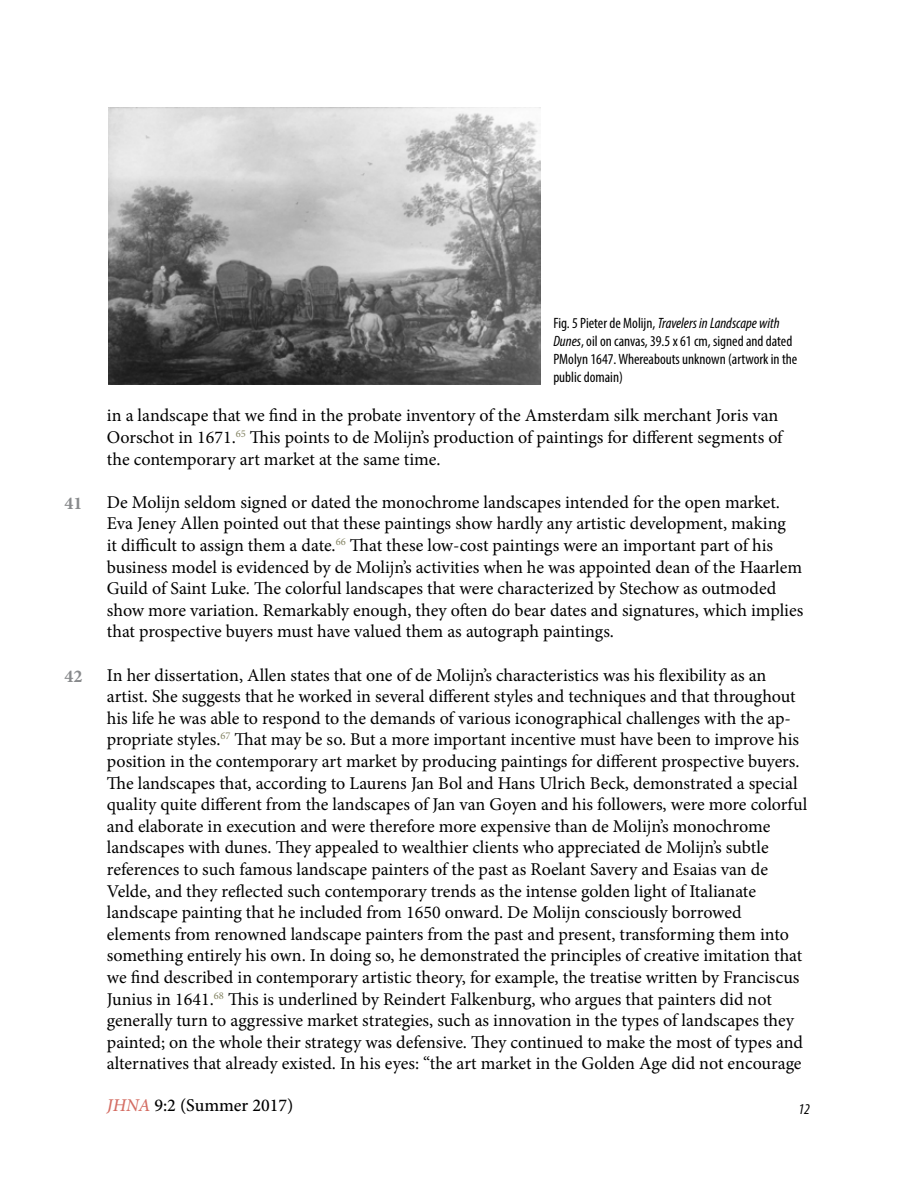
<style>
.page{position:relative;width:918px;height:1188px;background:#fff}
.page>*{position:absolute;margin:0;border:0;box-sizing:border-box;transform-origin:0 0}
.t1{font:18px/21.6px "Minion Pro";letter-spacing:-.005em;color:#000}
.t2{font:500 18px "Minion Pro";color:#000}
.t3{font:700 18px "Minion Pro";color:#888a8c}
.t4{font:condensed 15px/18px "Myriad Pro";color:#000}
.t5{font:italic condensed 15px "Myriad Pro";color:#000}
.s1{font-style:italic}
.s2{font-style:italic;color:#d46c62}
</style>
<div class="page">
<img style="left:108px;top:107px;width:433px;height:277px">
<p class="t3" style="left:64px;top:491px;width:19px">41</p>
<p class="t3" style="left:64px;top:664px;width:19px">42</p>
<p class="t4" style="left:553px;top:314px;width:246px">Fig. 5 Pieter de Molijn, <span class="s1">Travelers in Landscape with Dunes</span>, oil on canvas, 39.5 x 61 cm, signed and dated PMolyn 1647. Whereabouts unknown (artwork in the public domain)</p>
<p class="t1" style="left:107px;top:405px;width:677px">in a landscape that we find in the probate inventory of the Amsterdam silk merchant Joris van<br>Oorschot in 1671.<sup>65</sup> This points to de Molijn’s production of paintings for different segments of the contemporary art market at the same time.</p>
<p class="t1" style="left:107px;top:491px;width:698px">De Molijn seldom signed or dated the monochrome landscapes intended for the open market.<br>Eva Jeney Allen pointed out that these paintings show hardly any artistic development, making<br>it difficult to assign them a date.<sup>66</sup> That these low-cost paintings were an important part of his business model is evidenced by de Molijn’s activities when he was appointed dean of the Haarlem Guild of Saint Luke. The colorful landscapes that were characterized by Stechow as outmoded show more variation. Remarkably enough, they often do bear dates and signatures, which implies that prospective buyers must have valued them as autograph paintings.</p>
<p class="t1" style="left:107px;top:664px;width:702px">In her dissertation, Allen states that one of de Molijn’s characteristics was his flexibility as an artist. She suggests that he worked in several different styles and techniques and that throughout his life he was able to respond to the demands of various iconographical challenges with the ap&shy;propriate styles.<sup>67</sup> That may be so. But a more important incentive must have been to improve his position in the contemporary art market by producing paintings for different prospective buyers.<br>The landscapes that, according to Laurens Jan Bol and Hans Ulrich Beck, demonstrated a special quality quite different from the landscapes of Jan van Goyen and his followers, were more colorful and elaborate in execution and were therefore more expensive than de Molijn’s monochrome landscapes with dunes. They appealed to wealthier clients who appreciated de Molijn’s subtle references to such famous landscape painters of the past as Roelant Savery and Esaias van de Velde, and they reflected such contemporary trends as the intense golden light of Italianate landscape painting that he included from 1650 onward. De Molijn consciously borrowed elements from renowned landscape painters from the past and present, transforming them into something entirely his own. In doing so, he demonstrated the principles of creative imitation that we find described in contemporary artistic theory, for example, the treatise written by Franciscus Junius in 1641.<sup>68</sup> This is underlined by Reindert Falkenburg, who argues that painters did not generally turn to aggressive market strategies, such as innovation in the types of landscapes they painted; on the whole their strategy was defensive. They continued to make the most of types and alternatives that already existed. In his eyes: “the art market in the Golden Age did not encourage</p>
<p class="t2" style="left:107px;top:1093px;width:188px"><span class="s2">JHNA</span> 9:2 (Summer 2017)</p>
<p class="t5" style="left:798px;top:1100px;width:13px">12</p>
</div>
